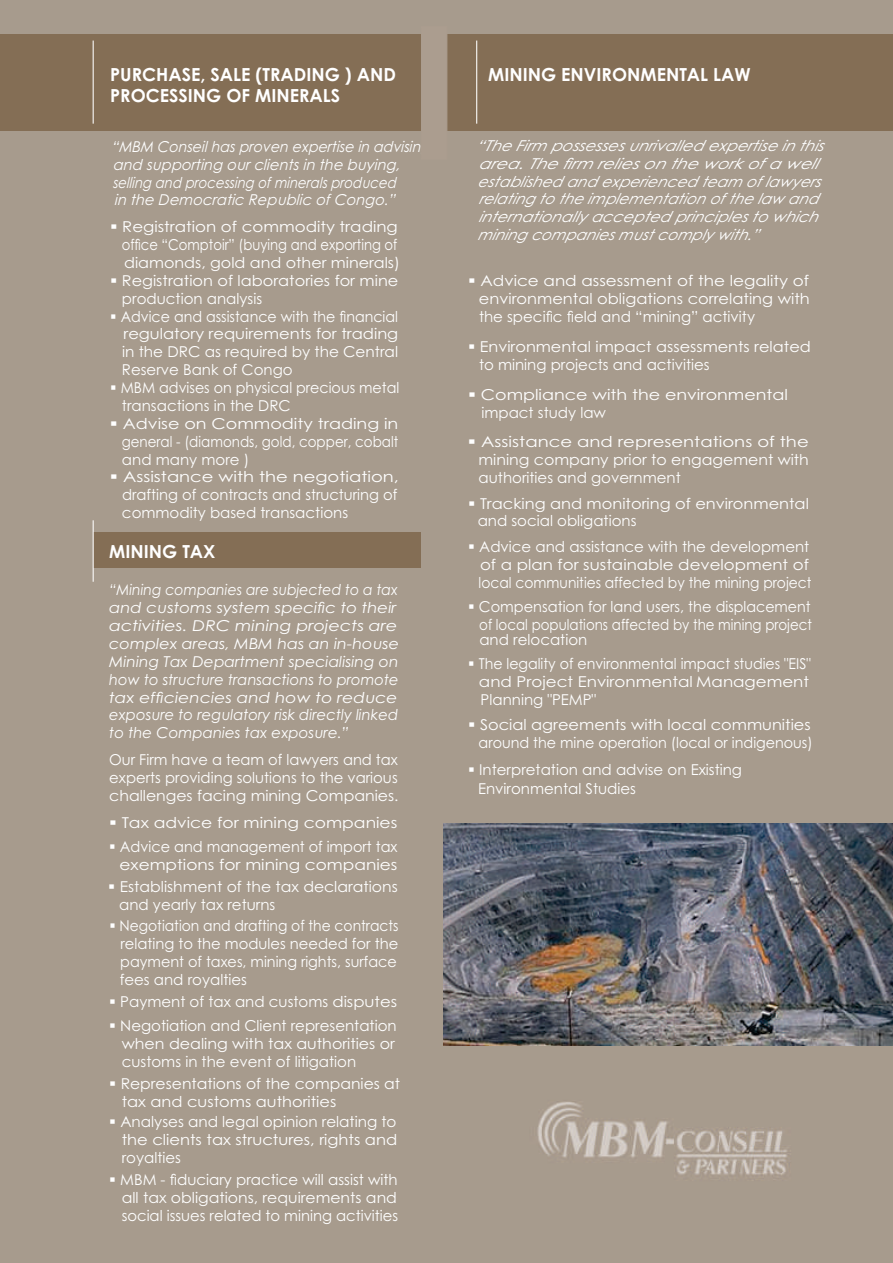
<style>
.page{position:relative;width:893px;height:1263px;background:#a79b8d}
.page>*{position:absolute;margin:0;border:0;box-sizing:border-box;transform-origin:0 0}
.t1{font:700 18px/21.8px "Century Gothic";color:#fff}
.t2{font:15px/17.9px "Century Gothic";color:#fff;text-align:justify}
.t3{font:italic 15px/17.9px "Century Gothic";color:#fff;scale:.94 1}
.t4{font:15px/17.9px "Century Gothic";color:#fff;text-align:justify;scale:.95 1}
.t5{font:italic 15px/17.9px "Century Gothic";color:#fff;scale:1.07 1}
.t6{font:15px/17.9px "Century Gothic";color:#fff;scale:1.08 1}
.t7{font:15px/17.9px "Century Gothic";color:#fff;text-align:justify;scale:1.2 1}
.t8{font:italic 15px/17.9px "Century Gothic";color:#fff;scale:.95 1}
.t9{font:15px/17.9px "Century Gothic";color:#fff;text-align:justify;scale:1.17 1}
.t10{font:15px/18px "Century Gothic";color:#fff;text-align:justify;scale:.93 1}
.t11{font:15px/17.9px "Century Gothic";color:#fff;text-align:justify;scale:1.12 1}
.t12{font:15px/17.4px "Century Gothic";color:#fff;scale:1.04 1}
.t13{font:15px/17.9px "Century Gothic";color:#fff;text-align:right;scale:1.11 1}
.t14{font:15px/17.9px "Century Gothic";color:#fff;scale:1.07 1}
.t15{font:15px/17.9px "Century Gothic";color:#fff;text-align:right;scale:.96 1}
.t16{font:15px "Century Gothic";color:#fff;scale:1.14 1}
.t17{font:14.85px "Century Gothic";color:#fff;scale:1.07 1}
</style>
<div class="page">
<div style="left:93px;top:533px;width:327px;height:35px;background:#846e55"></div>
<div style="left:0;top:34px;width:893px;height:96px;background:#846e55"></div>
<img style="left:443px;top:824px;width:450px;height:222px">
<hr style="left:93px;top:41px;width:1px;height:83px;background:#fff">
<hr style="left:476px;top:41px;width:1px;height:83px;background:#fff">
<hr style="left:93px;top:520px;width:1px;height:62px;background:#fff">
<div style="left:421px;top:26px;width:27px;height:134px;background:#ab9d8f"></div>
<p class="t1" style="left:110px;top:65px;width:287px">PURCHASE, SALE (TRADING ) AND<br>PROCESSING OF MINERALS</p>
<p class="t8" style="left:112px;top:139px;width:337px">“MBM Conseil has proven expertise in advising and supporting our clients in the buying, selling and processing of minerals produced<br>in the Democratic Republic of Congo.”</p>
<p class="t13" style="left:110px;top:219px;width:261px">▪ Registration of commodity trading office “Comptoir” (buying and exporting of</p>
<p class="t17" style="left:124px;top:257px;width:259px">diamonds, gold and other minerals)</p>
<p class="t6" style="left:122px;top:273px;width:257px;text-indent:-12px">▪ Registration of laboratories for mine production analysis</p>
<p class="t4" style="left:122px;top:309px;width:292px;text-indent:-12px">▪ Advice and assistance with the financial regulatory requirements for trading in the DRC as required by the Central Reserve Bank of Congo</p>
<p class="t4" style="left:122px;top:380px;width:293px;text-indent:-12px">▪ MBM advises on physical precious metal transactions in the DRC</p>
<p class="t9" style="left:122px;top:416px;width:238px;text-indent:-12px">▪ Advise on Commodity trading in general - (diamonds, gold, copper, cobalt and many more )</p>
<p class="t7" style="left:122px;top:469px;width:232px;text-indent:-12px">▪ Assistance with the negotiation, drafting of contracts and structuring of commodity based transactions</p>
<p class="t1" style="left:109px;top:542px;width:108px">MINING TAX</p>
<p class="t3" style="left:109px;top:582px;width:310px">“Mining companies are subjected to a tax and customs system specific to their activities. DRC mining projects are complex areas, MBM has an in-house Mining Tax Department specialising on how to structure transactions to promote tax efficiencies and how to reduce exposure to regulatory risk directly linked to the Companies tax exposure.”</p>
<p class="t2" style="left:109px;top:752px;width:291px">Our Firm have a team of lawyers and tax experts providing solutions to the various challenges facing mining Companies.</p>
<p class="t16" style="left:109px;top:817px;width:254px">▪ Tax advice for mining companies</p>
<p class="t15" style="left:109px;top:839px;width:302px">▪ Advice and management of import tax exemptions for mining companies</p>
<p class="t12" style="left:119px;top:879px;width:269px;text-indent:-11px">▪ Establishment of the tax declarations and yearly tax returns</p>
<p class="t10" style="left:120px;top:918px;width:301px;text-indent:-10px">▪ Negotiation and drafting of the contracts relating to the modules needed for the payment of taxes, mining rights, surface fees and royalties</p>
<p class="t2" style="left:109px;top:994px;width:290px">▪ Payment of tax and customs disputes</p>
<p class="t2" style="left:122px;top:1018px;width:276px;text-indent:-12px">▪ Negotiation and Client representation when dealing with tax authorities or customs in the event of litigation</p>
<p class="t12" style="left:122px;top:1076px;width:269px;line-height:17.9px;text-indent:-13px">▪ Representations of the companies at tax and customs authorities</p>
<p class="t2" style="left:122px;top:1114px;width:277px;text-indent:-12px">▪ Analyses and legal opinion relating to the clients tax structures, rights and royalties</p>
<p class="t2" style="left:122px;top:1172px;width:278px;text-indent:-12px">▪ MBM - fiduciary practice will assist with all tax obligations, requirements and social issues related to mining activities</p>
<p class="t1" style="left:488px;top:66px;width:264px">MINING ENVIRONMENTAL LAW</p>
<p class="t5" style="left:476px;top:138px;width:331px">“The Firm p ossessesunrivalled exp ertise in this area.The firm relieson the work of a well established and experienced team of lawyers relating to the implementation of the law and internationallyaccep ted principlesto which mining companiesmustcomplywith.”</p>
<p class="t11" style="left:479px;top:273px;width:297px;text-indent:-11px">▪ Advice and assessment of the legality of environmental obligations correlating with the specific field and “mining” activity</p>
<p class="t14" style="left:479px;top:339px;width:312px;text-indent:-11px">▪ Environmental impact assessments related to mining projects and activities</p>
<p class="t9" style="left:481px;top:387px;width:264px;text-indent:-13px">▪ Compliance with the environmental impact study law</p>
<p class="t7" style="left:478px;top:434px;width:277px;text-indent:-11px">▪ Assistance and representations of the mining company prior to engagement with authorities and government</p>
<p class="t6" style="left:478px;top:495px;width:308px;text-indent:-10px">▪ Tracking and monitoring of environmental and social obligations</p>
<p class="t2" style="left:479px;top:539px;width:334px;text-align:left;text-indent:-10px">▪ Advice and assistance with the development of a plan for sustainable development of local communities affected by the mining project</p>
<p class="t2" style="left:468px;top:599px;width:345px;text-align:right">▪ Compensation for land users, the displacement of local populations affected by the mining project</p>
<p class="t2" style="left:479px;top:632px;width:109px">and relocation</p>
<p class="t4" style="left:479px;top:656px;width:351px;text-indent:-11px">▪ The legality of environmental impact studies "EIS" and Project Environmental Management Planning "PEMP"</p>
<p class="t6" style="left:468px;top:717px;width:321px;text-align:right">▪ Social agreements with local communities around the mine operation (local or indigenous)</p>
<p class="t2" style="left:478px;top:761px;width:265px;line-height:18.9px;text-indent:-10px">▪ Interpretation and advise on Existing<br>Environmental Studies</p>
</div>
